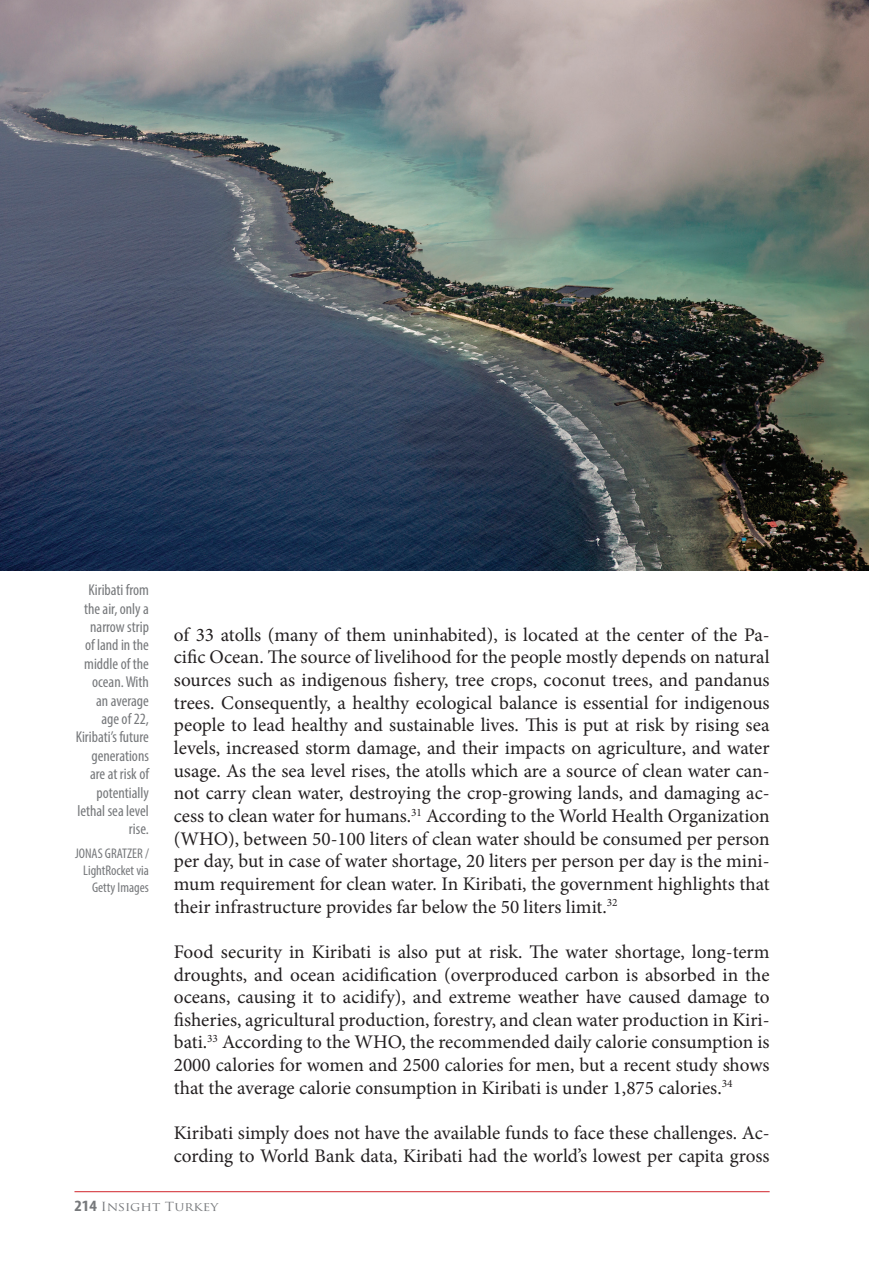
<style>
.page{position:relative;width:869px;height:1261px;background:#fff}
.page>*{position:absolute;margin:0;border:0;box-sizing:border-box;transform-origin:0 0}
.t1{font:19.25px/22.6px "Minion Pro";color:#231f20;text-align:justify}
.t2{font:condensed 15.75px/18.4px "Myriad Pro";color:#76787b;text-align:right}
.t3{font:condensed 14px/16.6px "Myriad Pro";color:#76787b;text-align:right}
.t4{font:12.25px "Trajan Pro";color:#76787b;scale:1.11 1}
.s1{font-family:"Myriad Pro";font-weight:700;font-stretch:condensed;font-size:15.75px}
</style>
<div class="page">
<hr style="left:74px;top:1190px;width:695px;height:1px;background:#d1232a">
<img style="left:0;top:0;width:868px;height:570px">
<p class="t2" style="left:76px;top:580px;width:75px">Kiribati from the air, only a narrow strip<br>of land in the middle of the ocean. With<br>an average age of 22,<br>Kiribati’s future generations are at risk of potentially lethal sea level rise.</p>
<p class="t3" style="left:75px;top:845px;width:75px">JONAS GRATZER /<br>LightRocket via<br>Getty Images</p>
<p class="t1" style="left:174px;top:623px;width:597px">of 33 atolls (many of them uninhabited), is located at the center of the Pa&shy;cific Ocean. The source of livelihood for the people mostly depends on natural sources such as indigenous fishery, tree crops, coconut trees, and pandanus trees. Consequently, a healthy ecological balance is essential for indigenous people to lead healthy and sustainable lives. This is put at risk by rising sea levels, increased storm damage, and their impacts on agriculture, and water usage. As the sea level rises, the atolls which are a source of clean water can&shy;not carry clean water, destroying the crop-growing lands, and damaging ac&shy;cess to clean water for humans.<sup>31</sup> According to the World Health Organization (WHO), between 50-100 liters of clean water should be consumed per person per day, but in case of water shortage, 20 liters per person per day is the mini&shy;mum requirement for clean water. In Kiribati, the government highlights that their infrastructure provides far below the 50 liters limit.<sup>32</sup></p>
<p class="t1" style="left:174px;top:940px;width:597px">Food security in Kiribati is also put at risk. The water shortage, long-term droughts, and ocean acidification (overproduced carbon is absorbed in the oceans, causing it to acidify), and extreme weather have caused damage to fisheries, agricultural production, forestry, and clean water production in Kiri&shy;bati.<sup>33</sup> According to the WHO, the recommended daily calorie consumption is 2000 calories for women and 2500 calories for men, but a recent study shows that the average calorie consumption in Kiribati is under 1,875 calories.<sup>34</sup></p>
<p class="t1" style="left:174px;top:1121px;width:597px">Kiribati simply does not have the available funds to face these challenges. Ac&shy;cording to World Bank data, Kiribati had the world’s lowest per capita gross</p>
<p class="t4" style="left:74px;top:1198px;width:131px"><span class="s1">214</span> Insight Turkey</p>
</div>
